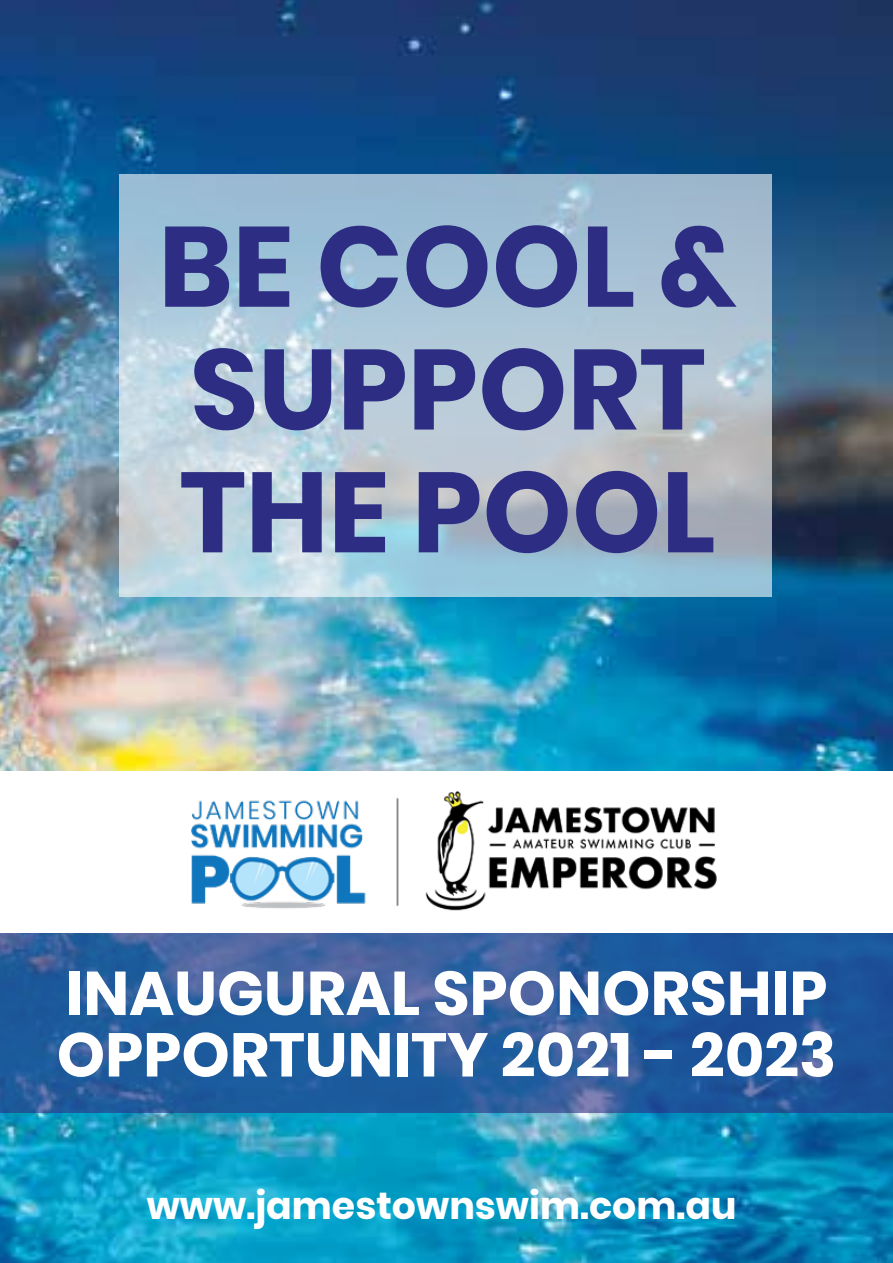
<style>
.page{position:relative;width:893px;height:1263px;background:#fff}
.page>*{position:absolute;margin:0;border:0;box-sizing:border-box;transform-origin:0 0}
.t1{font:700 113.55px/122.9px "Poppins";color:#2d2e83}
.t2{font:700 61.5px/61.5px "Poppins";color:#fff}
.t3{font:700 37.8px "Poppins";color:#fff}
</style>
<div class="page">
<img style="left:0;top:0;width:893px;height:1263px">
<svg style="left:120px;top:174px;width:652px;height:423px;background:#afc6d5"></svg>
<div style="left:0;top:771px;width:893px;height:162px;background:#fff"></div>
<svg style="left:0;top:933px;width:893px;height:180px;background:#295b9c"></svg>
<img style="left:191px;top:792px;width:526px;height:119px">
<h1 class="t1" style="left:159px;top:206px;width:580px">BE COOL &amp;<br>SUPPORT<br>THE POOL</h1>
<p class="t2" style="left:57px;top:963px;width:781px">INAUGURAL SPONORSHIP<br>OPPORTUNITY 2021 - 2023</p>
<p class="t3" style="left:147px;top:1184px;width:591px">www.jamestownswim.com.au</p>
</div>
